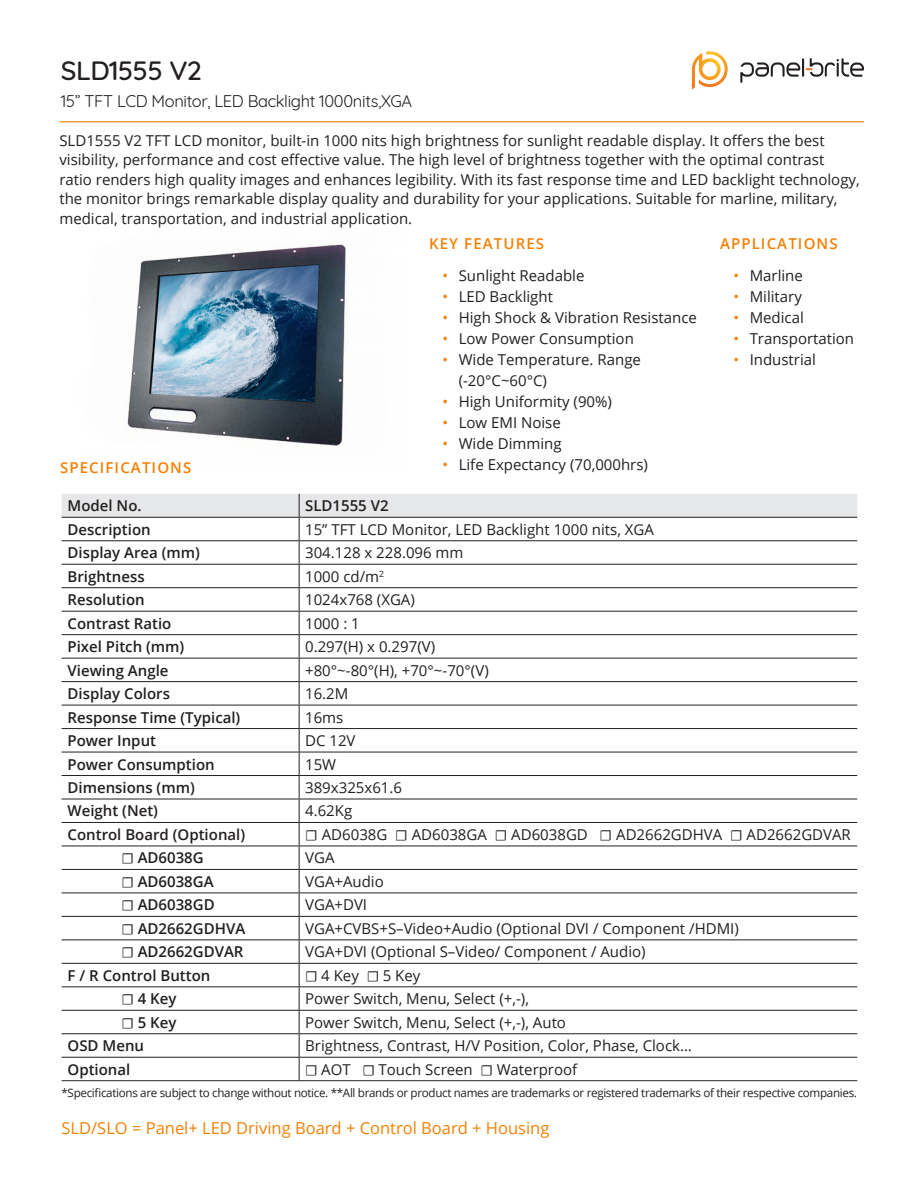
<style>
.page{position:relative;width:918px;height:1188px;background:#fff}
.page>*{position:absolute;margin:0;border:0;box-sizing:border-box;transform-origin:0 0}
.t1{font:500 27px "Quicksand";letter-spacing:-.02em;color:#231f20}
.t2{font:16.5px "Open Sans";color:#f48004}
.t3{font:16.5px "Quicksand";letter-spacing:-.02em;color:#231f20}
.t4{font:15px/19.5px "Open Sans";color:#231f20}
.t5{font:600 15px "Open Sans";color:#231f20}
.t6{font:600 15px "Open Sans";letter-spacing:.075em;color:#f48004}
.t7{font:11.7px "Open Sans";letter-spacing:-.03em;color:#231f20}
.s1{color:#f48004}
.s2{font-family:"Minion Pro"}
.s3{font-family:"Minion Pro";font-weight:400}
</style>
<div class="page">
<svg style="left:692px;top:51px;width:36px;height:38px"></svg>
<svg style="left:740px;top:58px;width:124px;height:25px"></svg>
<img style="left:127px;top:244px;width:219px;height:202px">
<hr style="left:59px;top:121px;width:805px;height:1px;background:#f48004">
<svg style="left:62px;top:494px;width:795px;height:586px"></svg>
<hr style="left:62px;top:1080px;width:237px;height:1px;background:#231f20">
<hr style="left:299px;top:1080px;width:558px;height:1px;background:#231f20">
<p class="t1" style="left:61px;top:48px;width:142px">SLD1555 V2</p>
<p class="t3" style="left:61px;top:89px;width:353px">15” TFT LCD Monitor, LED Backlight 1000nits,XGA</p>
<p class="t4" style="left:59px;top:130px;width:802px">SLD1555 V2 TFT LCD monitor, built-in 1000 nits high brightness for sunlight readable display. It offers the best visibility, performance and cost effective value. The high level of brightness together with the optimal contrast ratio renders high quality images and enhances legibility. With its fast response time and LED backlight technology, the monitor brings remarkable display quality and durability for your applications. Suitable for marline, military, medical, transportation, and industrial application.</p>
<p class="t6" style="left:720px;top:233px;width:119px">APPLICATIONS</p>
<p class="t4" style="left:734px;top:265px;width:71px"><span class="s1">•</span> Marline</p>
<p class="t4" style="left:734px;top:286px;width:70px"><span class="s1">•</span> Military</p>
<p class="t4" style="left:734px;top:307px;width:72px"><span class="s1">•</span> Medical</p>
<p class="t4" style="left:734px;top:328px;width:122px"><span class="s1">•</span> Transportation</p>
<p class="t4" style="left:734px;top:349px;width:84px"><span class="s1">•</span> Industrial</p>
<p class="t6" style="left:429px;top:233px;width:117px">KEY FEATURES</p>
<p class="t4" style="left:442px;top:265px;width:144px"><span class="s1">•</span> Sunlight Readable</p>
<p class="t4" style="left:442px;top:286px;width:112px"><span class="s1">•</span> LED Backlight</p>
<p class="t4" style="left:442px;top:307px;width:256px"><span class="s1">•</span> High Shock &amp; Vibration Resistance</p>
<p class="t4" style="left:442px;top:328px;width:193px"><span class="s1">•</span> Low Power Consumption</p>
<p class="t4" style="left:459px;top:348px;width:184px;line-height:21px;text-indent:-16px"><span class="s1">•</span> Wide Temperature. Range (-20°C~60°C)</p>
<p class="t4" style="left:442px;top:391px;width:171px"><span class="s1">•</span> High Uniformity (90%)</p>
<p class="t4" style="left:442px;top:412px;width:120px"><span class="s1">•</span> Low EMI Noise</p>
<p class="t4" style="left:442px;top:433px;width:121px"><span class="s1">•</span> Wide Dimming</p>
<p class="t4" style="left:442px;top:454px;width:207px"><span class="s1">•</span> Life Expectancy (70,000hrs)</p>
<p class="t6" style="left:60px;top:458px;width:133px">SPECIFICATIONS</p>
<p class="t5" style="left:68px;top:496px;width:76px">Model No.</p>
<p class="t5" style="left:305px;top:496px;width:85px">SLD1555 V2</p>
<p class="t5" style="left:68px;top:519px;width:85px">Description</p>
<p class="t4" style="left:305px;top:519px;width:350px">15” TFT LCD Monitor, LED Backlight 1000 nits, XGA</p>
<p class="t5" style="left:68px;top:542px;width:134px">Display Area (mm)</p>
<p class="t4" style="left:305px;top:543px;width:160px">304.128 x 228.096 mm</p>
<p class="t5" style="left:68px;top:566px;width:79px">Brightness</p>
<p class="t4" style="left:305px;top:566px;width:80px">1000 cd/m<sup>2</sup></p>
<p class="t5" style="left:68px;top:589px;width:79px">Resolution</p>
<p class="t4" style="left:305px;top:590px;width:111px">1024x768 (XGA)</p>
<p class="t5" style="left:68px;top:613px;width:105px">Contrast Ratio</p>
<p class="t4" style="left:305px;top:613px;width:56px">1000 : 1</p>
<p class="t5" style="left:68px;top:636px;width:118px">Pixel Pitch (mm)</p>
<p class="t4" style="left:305px;top:637px;width:132px">0.297(H) x 0.297(V)</p>
<p class="t5" style="left:68px;top:660px;width:102px">Viewing Angle</p>
<p class="t4" style="left:305px;top:660px;width:185px">+80°~-80°(H), +70°~-70°(V)</p>
<p class="t5" style="left:68px;top:683px;width:104px">Display Colors</p>
<p class="t4" style="left:305px;top:684px;width:45px">16.2M</p>
<p class="t5" style="left:68px;top:707px;width:174px">Response Time (Typical)</p>
<p class="t4" style="left:305px;top:707px;width:40px">16ms</p>
<p class="t5" style="left:68px;top:730px;width:90px">Power Input</p>
<p class="t4" style="left:305px;top:730px;width:52px">DC 12V</p>
<p class="t5" style="left:68px;top:754px;width:149px">Power Consumption</p>
<p class="t4" style="left:305px;top:754px;width:33px">15W</p>
<p class="t5" style="left:68px;top:777px;width:129px">Dimensions (mm)</p>
<p class="t4" style="left:305px;top:777px;width:98px">389x325x61.6</p>
<p class="t5" style="left:68px;top:801px;width:92px">Weight (Net)</p>
<p class="t4" style="left:305px;top:801px;width:49px">4.62Kg</p>
<p class="t5" style="left:68px;top:824px;width:179px">Control Board (Optional)</p>
<p class="t4" style="left:305px;top:824px;width:547px"><span class="s2">☐</span> AD6038G <span class="s2">☐</span> AD6038GA <span class="s2">☐</span> AD6038GD <span class="s2">☐</span> AD2662GDHVA <span class="s2">☐</span> AD2662GDVAR</p>
<p class="t5" style="left:122px;top:848px;width:84px"><span class="s3">☐</span> AD6038G</p>
<p class="t4" style="left:305px;top:848px;width:31px">VGA</p>
<p class="t5" style="left:122px;top:871px;width:94px"><span class="s3">☐</span> AD6038GA</p>
<p class="t4" style="left:305px;top:871px;width:80px">VGA+Audio</p>
<p class="t5" style="left:122px;top:895px;width:95px"><span class="s3">☐</span> AD6038GD</p>
<p class="t4" style="left:305px;top:895px;width:63px">VGA+DVI</p>
<p class="t5" style="left:122px;top:918px;width:125px"><span class="s3">☐</span> AD2662GDHVA</p>
<p class="t4" style="left:305px;top:918px;width:435px">VGA+CVBS+S–Video+Audio (Optional DVI / Component /HDMI)</p>
<p class="t5" style="left:122px;top:942px;width:124px"><span class="s3">☐</span> AD2662GDVAR</p>
<p class="t4" style="left:305px;top:942px;width:342px">VGA+DVI (Optional S–Video/ Component / Audio)</p>
<p class="t5" style="left:68px;top:965px;width:144px">F / R Control Button</p>
<p class="t4" style="left:305px;top:965px;width:117px"><span class="s2">☐</span> 4 Key <span class="s2">☐</span> 5 Key</p>
<p class="t5" style="left:122px;top:989px;width:56px"><span class="s3">☐</span> 4 Key</p>
<p class="t4" style="left:305px;top:989px;width:225px">Power Switch, Menu, Select (+,-),</p>
<p class="t5" style="left:122px;top:1012px;width:56px"><span class="s3">☐</span> 5 Key</p>
<p class="t4" style="left:305px;top:1012px;width:262px">Power Switch, Menu, Select (+,-), Auto</p>
<p class="t5" style="left:68px;top:1036px;width:78px">OSD Menu</p>
<p class="t4" style="left:305px;top:1036px;width:388px">Brightness, Contrast, H/V Position, Color, Phase, Clock…</p>
<p class="t5" style="left:68px;top:1059px;width:64px">Optional</p>
<p class="t4" style="left:305px;top:1059px;width:274px"><span class="s2">☐</span> AOT <span class="s2">☐</span> Touch Screen <span class="s2">☐</span> Waterproof</p>
<p class="t7" style="left:62px;top:1085px;width:797px">*Specifications are subject to change without notice. **All brands or product names are trademarks or registered trademarks of their respective companies.</p>
<p class="t2" style="left:62px;top:1117px;width:489px">SLD/SLO = Panel+ LED Driving Board + Control Board + Housing</p>
</div>
